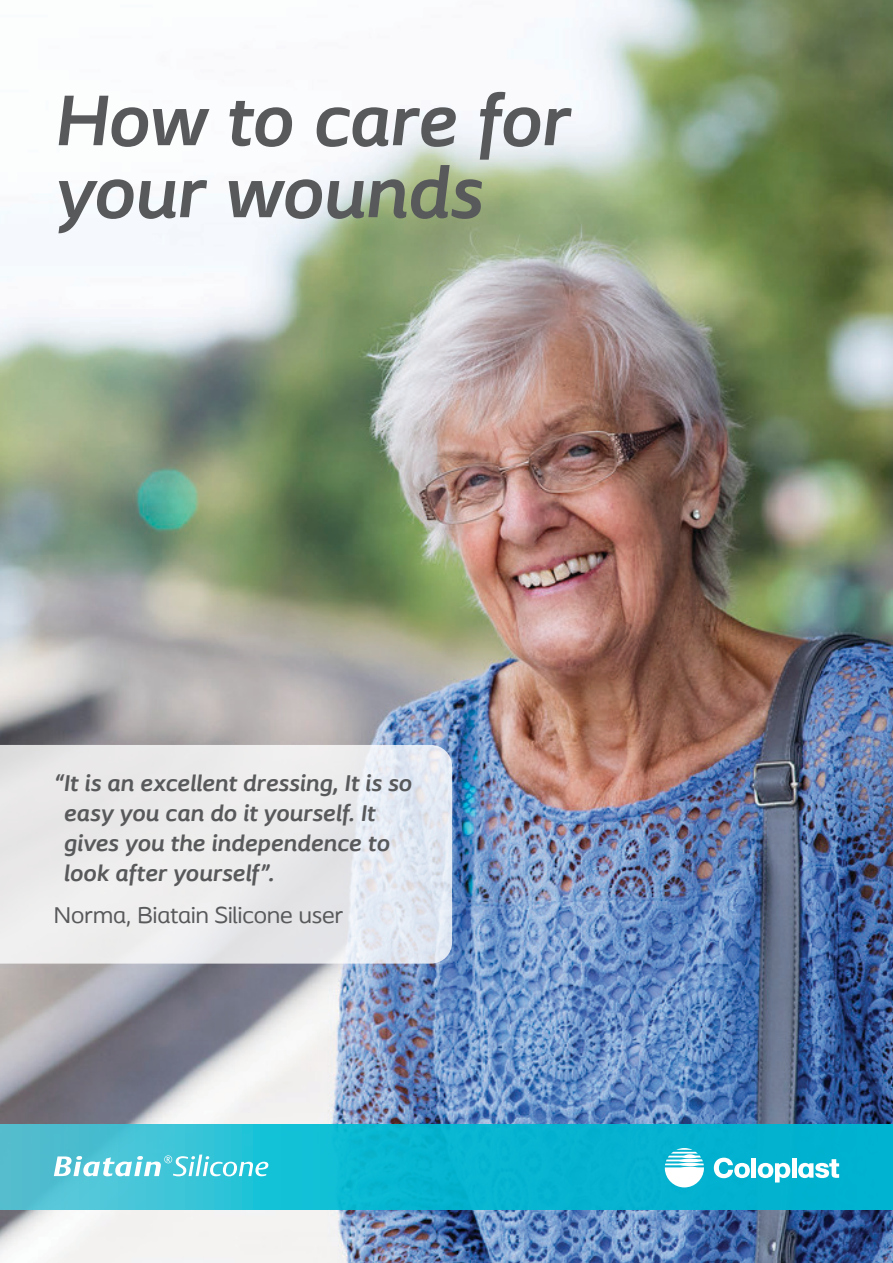
<style>
.page{position:relative;width:893px;height:1263px;background:#fff}
.page>*{position:absolute;margin:0;border:0;box-sizing:border-box;transform-origin:0 0}
.Brochue_cover_headin{font:italic 700 75px/72px "Coloplast";letter-spacing:-.01em;color:#58595b}
.Brochure_cover_subhe{font:italic 700 24px/30px "Coloplast";color:#58595b}
.Brochure_cover_subhe-2{font:24px "Coloplast";color:#58595b}
</style>
<div class="page">
<img style="left:0;top:0;width:893px;height:1263px">
<svg style="left:0;top:1124px;width:893px;height:85px;background:#16b8d1"></svg>
<svg style="left:0;top:745px;width:452px;height:218px;background:#e9e9ec"></svg>
<svg style="left:54px;top:1154px;width:214px;height:22px"></svg>
<svg style="left:665px;top:1148px;width:39px;height:39px"></svg>
<svg style="left:714px;top:1158px;width:36px;height:20px"></svg>
<div style="left:751px;top:1158px;width:5px;height:20px;background:#fff"></div>
<hr style="left:792px;top:1158px;width:4px;height:20px;background:#fff">
<svg style="left:758px;top:1163px;width:32px;height:19px"></svg>
<svg style="left:798px;top:1159px;width:41px;height:19px"></svg>
<p class="Brochue_cover_headin" style="left:54px;top:84px;width:517px">How to care for your wounds</p>
<p class="Brochure_cover_subhe" style="left:63px;top:768px;width:350px;text-indent:-10px">“It is an excellent dressing, It is so easy you can do it yourself. It gives you the independence to look after yourself”.</p>
<p class="Brochure_cover_subhe-2" style="left:54px;top:901px;width:291px">Norma, Biatain Silicone user</p>
</div>
